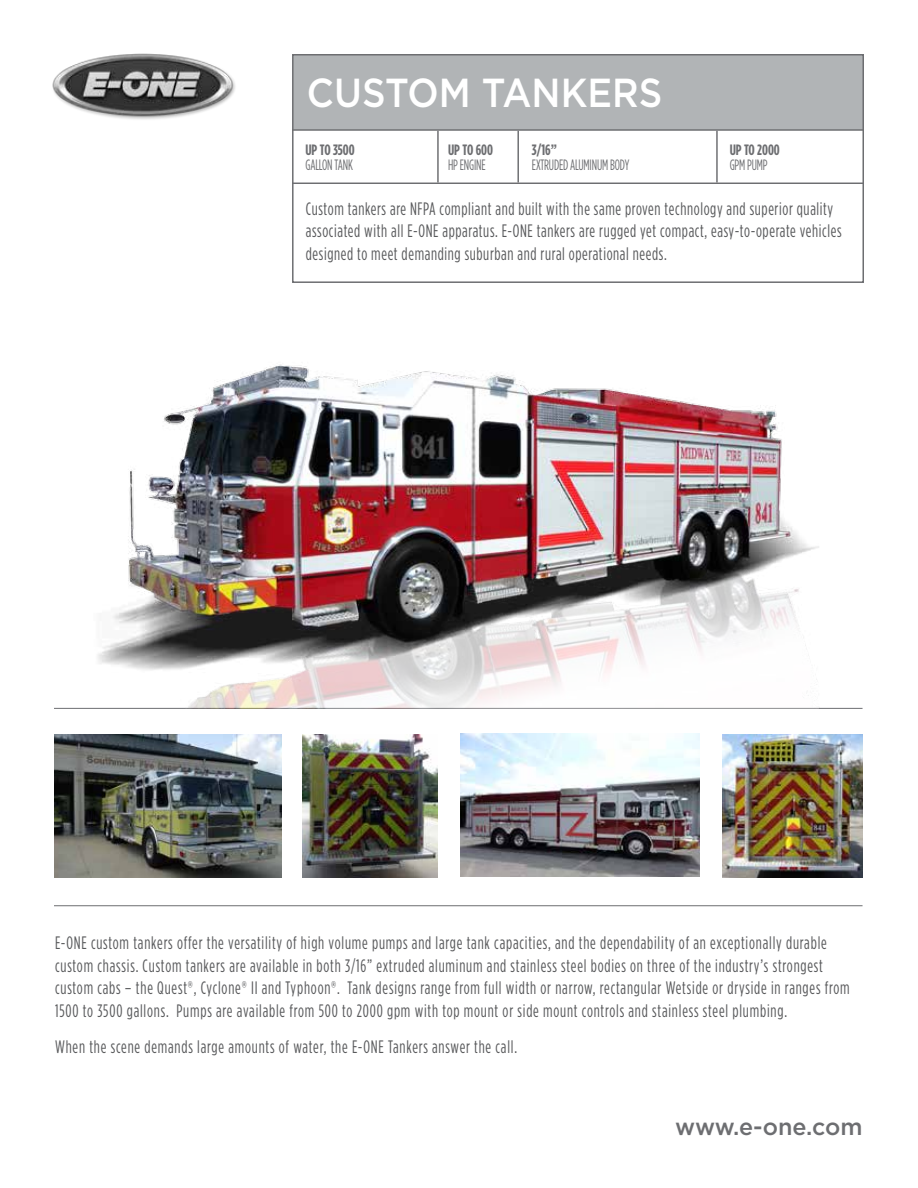
<style>
.page{position:relative;width:918px;height:1188px;background:#fff}
.page>*{position:absolute;margin:0;border:0;box-sizing:border-box;transform-origin:0 0}
.t1{font:500 40.5px "Gotham";color:#fff;scale:.91 1}
.t2{font:500 23.25px "Gotham";letter-spacing:-.005em;color:#6d6e71}
.t3{font:18px/22.5px "Gotham Condensed";letter-spacing:.05em;color:#58595b;scale:.9 1}
.t4{font:15px "Gotham Condensed";letter-spacing:-.01em;color:#6d6e71;scale:.85 1}
.t5{font:700 15px "Gotham Condensed";color:#6d6e71}
</style>
<div class="page">
<div style="left:293px;top:55px;width:570px;height:75px;background:#b1b4b6"></div>
<hr style="left:292px;top:129px;width:572px;height:2px;background:#6d6e71">
<hr style="left:292px;top:183px;width:572px;height:1px;background:#6d6e71">
<hr style="left:437px;top:131px;width:2px;height:52px;background:#6d6e71">
<hr style="left:517px;top:131px;width:2px;height:52px;background:#6d6e71">
<hr style="left:716px;top:131px;width:2px;height:52px;background:#6d6e71">
<div style="left:292px;top:54px;width:572px;height:229px;border:2px solid #6d6e71"></div>
<hr style="left:54px;top:708px;width:809px;height:1px;background:#6d6e71">
<hr style="left:54px;top:905px;width:809px;height:1px;background:#6d6e71">
<img style="left:52px;top:53px;width:183px;height:67px">
<img style="left:54px;top:364px;width:808px;height:344px">
<img style="left:54px;top:735px;width:228px;height:143px">
<img style="left:303px;top:735px;width:135px;height:143px">
<img style="left:722px;top:735px;width:141px;height:143px">
<img style="left:460px;top:734px;width:240px;height:143px">
<h1 class="t1" style="left:307px;top:66px;width:392px">CUSTOM TANKERS</h1>
<p class="t5" style="left:305px;top:141px;width:51px">UP TO 3500</p>
<p class="t4" style="left:305px;top:156px;width:57px">gallon tank</p>
<p class="t5" style="left:532px;top:141px;width:27px">3/16”</p>
<p class="t4" style="left:532px;top:156px;width:116px">extruded aluminum body</p>
<p class="t5" style="left:730px;top:141px;width:52px">UP TO 2000</p>
<p class="t4" style="left:730px;top:156px;width:46px">Gpm pump</p>
<p class="t3" style="left:306px;top:197px;width:597px">Custom tankers are NFPA compliant and built with the same proven technology and superior quality associated with all E-ONE apparatus. E-ONE tankers are rugged yet compact, easy-to-operate vehicles designed to meet demanding suburban and rural operational needs.</p>
<p class="t5" style="left:448px;top:141px;width:46px">UP TO 600</p>
<p class="t4" style="left:448px;top:156px;width:46px">Hp engine</p>
<p class="t3" style="left:55px;top:932px;width:884px">E-ONE custom tankers offer the versatility of high volume pumps and large tank capacities, and the dependability of an exceptionally durable custom chassis. Custom tankers are available in both 3/16” extruded aluminum and stainless steel bodies on three of the industry’s strongest custom cabs – the Quest®, Cyclone® II and Typhoon®. Tank designs range from full width or narrow, rectangular Wetside or dryside in ranges from 1500 to 3500 gallons. Pumps are available from 500 to 2000 gpm with top mount or side mount controls and stainless steel plumbing.</p>
<p class="t3" style="left:55px;top:1035px;width:515px">When the scene demands large amounts of water, the E-ONE Tankers answer the call.</p>
<p class="t2" style="left:675px;top:1112px;width:189px">www.e-one.com</p>
</div>
